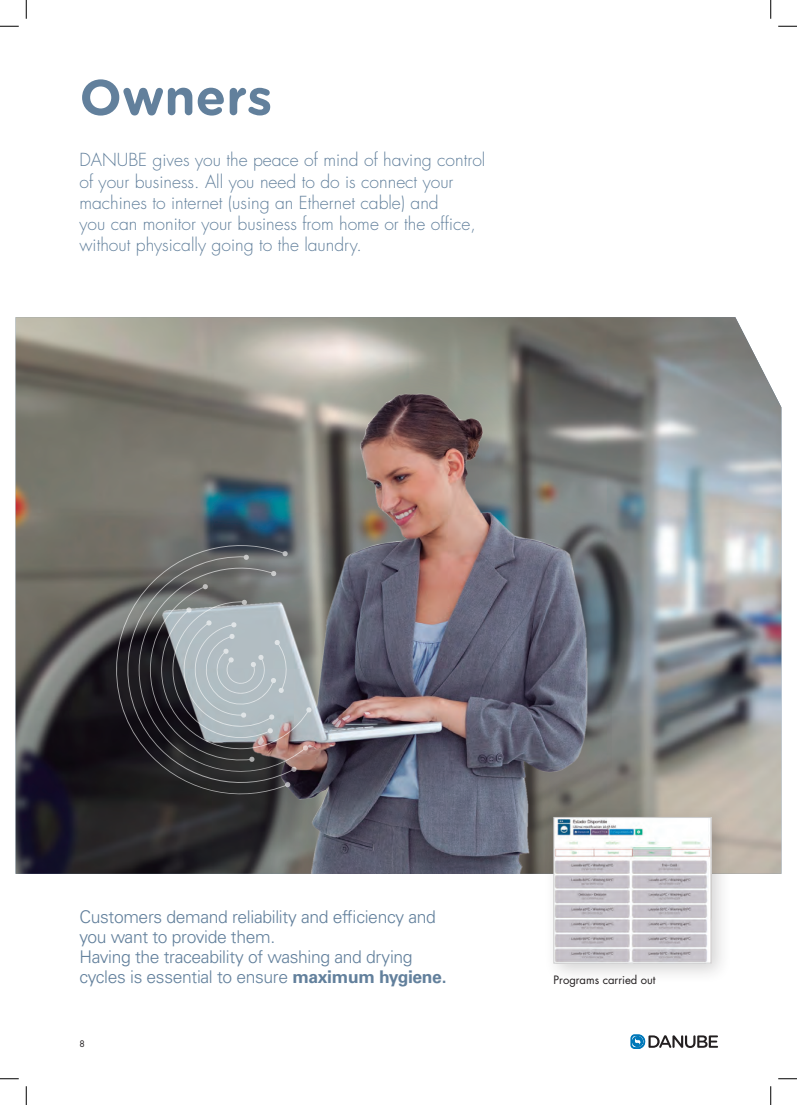
<style>
.page{position:relative;width:797px;height:1105px;background:#fff}
.page>*{position:absolute;margin:0;border:0;box-sizing:border-box;transform-origin:0 0}
.t1{font:700 50px "Gotham Rounded";color:#62809c}
.t2{font:300 17.5px/21.2px "Futura Std";color:#62809c}
.t3{font:300 17.5px/20px "Univers LT Std";letter-spacing:-.02em;color:#62809c}
.t4{font:11.25px "Futura Std";color:#231f20}
.t5{font:8.75px "Futura Std";color:#231f20}
.s1{font-weight:700}
</style>
<div class="page">
<img style="left:16px;top:317px;width:765px;height:557px">
<img style="left:141px;top:362px;width:470px;height:512px">
<svg style="left:105px;top:537px;width:183px;height:266px;background:#454445"></svg>
<svg style="left:243px;top:554px;width:6px;height:6px"></svg>
<svg style="left:271px;top:571px;width:5px;height:5px"></svg>
<svg style="left:282px;top:551px;width:6px;height:5px"></svg>
<svg style="left:285px;top:782px;width:5px;height:5px"></svg>
<svg style="left:149px;top:584px;width:163px;height:188px;background:#84888b"></svg>
<svg style="left:630px;top:1034px;width:88px;height:15px"></svg>
<div style="left:543px;top:806px;width:189px;height:178px;background:#231f20;opacity:.2"></div>
<img style="left:555px;top:819px;width:154px;height:142px">
<div style="left:553px;top:817px;width:158px;height:146px;border:1px solid #ccc"></div>
<svg style="left:0;top:25px;width:19px;height:2px"></svg>
<svg style="left:778px;top:25px;width:19px;height:2px"></svg>
<svg style="left:0;top:1078px;width:19px;height:1px"></svg>
<svg style="left:778px;top:1078px;width:19px;height:1px"></svg>
<svg style="left:25px;top:0;width:2px;height:19px"></svg>
<svg style="left:25px;top:1086px;width:2px;height:19px"></svg>
<svg style="left:770px;top:0;width:1px;height:19px"></svg>
<svg style="left:770px;top:1086px;width:1px;height:19px"></svg>
<h1 class="t1" style="left:79px;top:61px;width:194px">Owners</h1>
<p class="t2" style="left:79px;top:150px;width:407px">DANUBE gives you the peace of mind of having control of your business. All you need to do is connect your machines to internet (using an Ethernet cable) and<br>you can monitor your business from home or the office, without physically going to the laundry.</p>
<p class="t3" style="left:79px;top:907px;width:368px">Customers demand reliability and efficiency and you want to provide them.<br>Having the traceability of washing and drying cycles is essential to ensure <span class="s1">maximum hygiene.</span></p>
<p class="t5" style="left:79px;top:1038px;width:7px">8</p>
<p class="t4" style="left:553px;top:973px;width:104px">Programs carried out</p>
</div>
